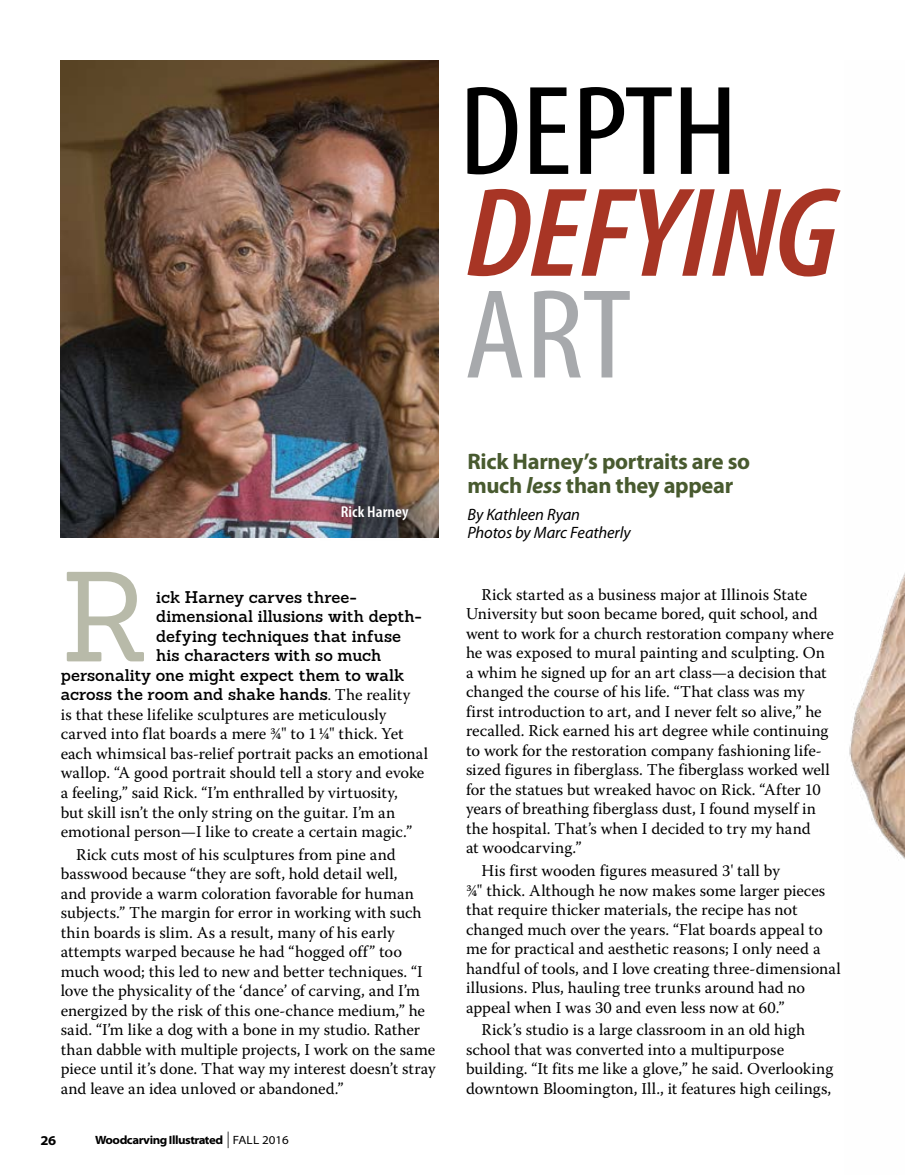
<style>
.page{position:relative;width:905px;height:1175px;background:#fff}
.page>*{position:absolute;margin:0;border:0;box-sizing:border-box;transform-origin:0 0}
.t1{font:124.65px "Sanchez";color:#b8baa9}
.t2{font:700 22.5px/24px "Myriad Pro";letter-spacing:-.015em;color:#485a2f}
.t3{font:16.5px/19.5px "Warnock Pro";color:#000}
.t4{font:600 16.5px "Sanchez";color:#000}
.t5{font:italic 16.5px/18px "Myriad Pro";letter-spacing:-.01em;color:#000}
.t6{font:600 condensed 15.75px "Myriad Pro";letter-spacing:.005em;color:#fff;scale:1.1 1}
.t7{font:700 semi-expanded 13.5px "Myriad Pro";color:#000}
.t8{font:700 semi-expanded 12px "Myriad Pro";letter-spacing:-.04em;color:#000}
.s1{font-family:"Warnock Pro";font-weight:400}
.s2{font-weight:300;font-size:16.5px}
.s3{font-weight:400}
.s4{font-style:italic}
</style>
<div class="page">
<svg style="left:467px;top:87px;width:262px;height:87px"></svg>
<svg style="left:467px;top:188px;width:373px;height:88px"></svg>
<svg style="left:467px;top:291px;width:162px;height:86px"></svg>
<img style="left:61px;top:61px;width:378px;height:476px">
<img style="left:320px;top:486px;width:108px;height:52px">
<img style="left:849px;top:575px;width:55px;height:284px">
<p class="t6" style="left:341px;top:502px;width:63px">Rick Harney</p>
<h1 class="t1" style="left:61px;top:536px;width:91px">R</h1>
<p class="t4" style="left:156px;top:586px;width:202px">ick Harney carves three-</p>
<p class="t4" style="left:156px;top:605px;width:267px">dimensional illusions with depth-</p>
<p class="t4" style="left:156px;top:625px;width:246px">defying techniques that infuse</p>
<p class="t4" style="left:156px;top:644px;width:227px">his characters with so much</p>
<p class="t4" style="left:61px;top:664px;width:345px">personality one might expect them to walk</p>
<p class="t4" style="left:61px;top:683px;width:351px">across the room and shake hands. <span class="s1">The reality</span></p>
<p class="t3" style="left:61px;top:704px;width:369px">is that these lifelike sculptures are meticulously carved into flat boards a mere 3/4" to 1 1/4" thick. Yet each whimsical bas-relief portrait packs an emotional wallop. “A good portrait should tell a story and evoke a feeling,” said Rick. “I’m enthralled by virtuosity,<br>but skill isn’t the only string on the guitar. I’m an emotional person—I like to create a certain magic.”</p>
<p class="t3" style="left:61px;top:844px;width:376px;text-indent:16px">Rick cuts most of his sculptures from pine and basswood because “they are soft, hold detail well,<br>and provide a warm coloration favorable for human subjects.” The margin for error in working with such thin boards is slim. As a result, many of his early attempts warped because he had “hogged off” too much wood; this led to new and better techniques. “I love the physicality of the ‘dance’ of carving, and I’m energized by the risk of this one-chance medium,” he said. “I’m like a dog with a bone in my studio. Rather than dabble with multiple projects, I work on the same piece until it’s done. That way my interest doesn’t stray and leave an idea unloved or abandoned.”</p>
<p class="t7" style="left:40px;top:1131px;width:17px">26</p>
<p class="t8" style="left:95px;top:1132px;width:195px">Woodcarving Illustrated <span class="s2">|</span> <span class="s3">FALL 2016</span></p>
<h2 class="t2" style="left:467px;top:448px;width:284px">Rick Harney’s portraits are so much <span class="s4">less</span> than they appear</h2>
<p class="t5" style="left:467px;top:505px;width:165px">By Kathleen Ryan<br>Photos by Marc Featherly</p>
<p class="t3" style="left:466px;top:584px;width:369px;text-indent:16px">Rick started as a business major at Illinois State University but soon became bored, quit school, and went to work for a church restoration company where he was exposed to mural painting and sculpting. On a whim he signed up for an art class—a decision that changed the course of his life. “That class was my first introduction to art, and I never felt so alive,” he recalled. Rick earned his art degree while continuing to work for the restoration company fashioning life&shy;sized figures in fiberglass. The fiberglass worked well for the statues but wreaked havoc on Rick. “After 10 years of breathing fiberglass dust, I found myself in the hospital. That’s when I decided to try my hand<br>at woodcarving.”</p>
<p class="t3" style="left:466px;top:860px;width:376px;text-indent:16px">His first wooden figures measured 3' tall by<br>3/4" thick. Although he now makes some larger pieces that require thicker materials, the recipe has not changed much over the years. “Flat boards appeal to me for practical and aesthetic reasons; I only need a handful of tools, and I love creating three-dimensional illusions. Plus, hauling tree trunks around had no appeal when I was 30 and even less now at 60.”</p>
<p class="t3" style="left:466px;top:1019px;width:369px;text-indent:16px">Rick’s studio is a large classroom in an old high school that was converted into a multipurpose building. “It fits me like a glove,” he said. Overlooking downtown Bloomington, Ill., it features high ceilings,</p>
</div>
